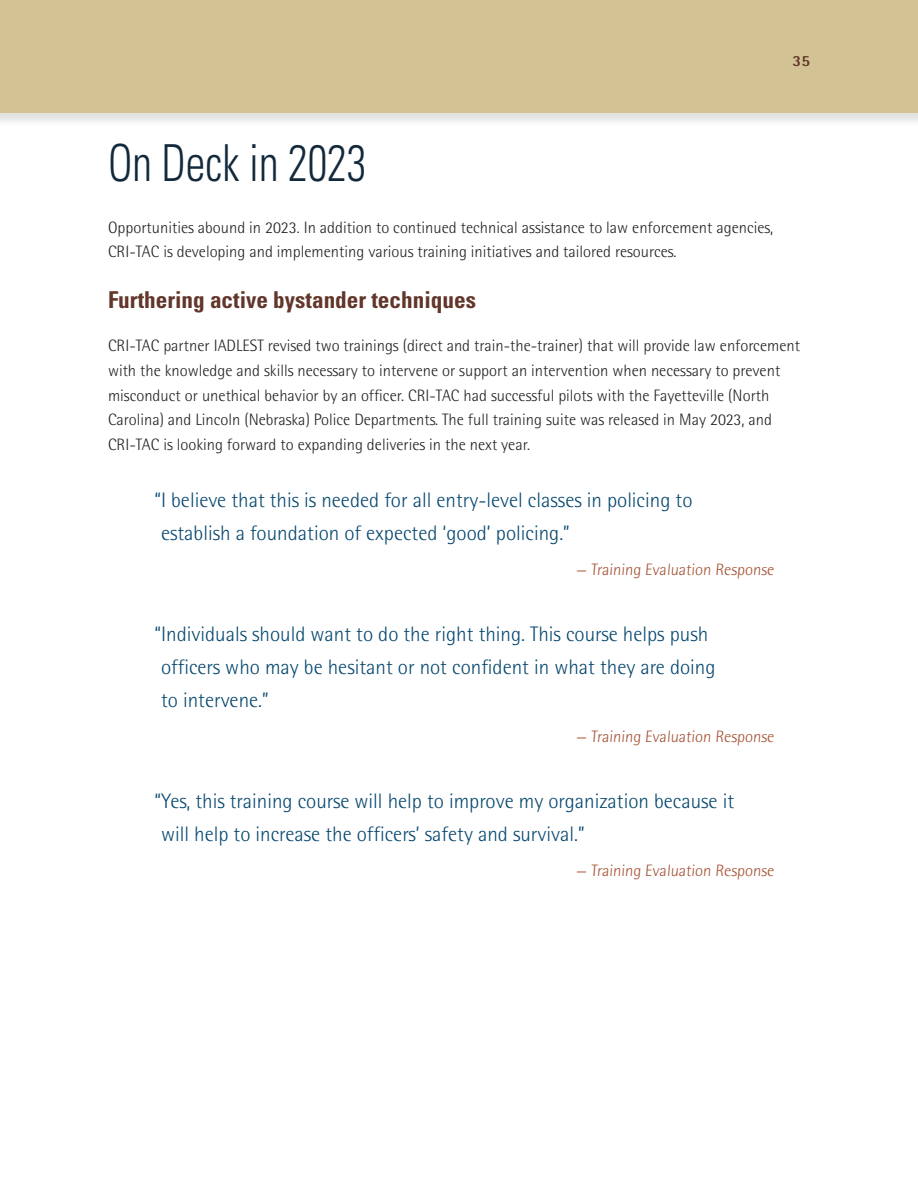
<style>
.page{position:relative;width:918px;height:1188px;background:#fff}
.page>*{position:absolute;margin:0;border:0;box-sizing:border-box;transform-origin:0 0}
.t1{font:300 condensed 51px "Univers LT Std";color:#12283b;scale:.86 1}
.t2{font:700 condensed 23.25px "Univers LT Std";color:#62362a}
.t3{font:300 21px/33px "Rotis Semi Sans Std";color:#06476e}
.t4{font:300 16.5px/24.8px "Rotis Semi Sans Std";color:#231f20}
.t5{font:300 16.5px "Rotis Semi Sans Std";color:#a55133}
.t6{font:800 15.6px "Rotis Semi Sans Std";color:#62362a}
</style>
<div class="page">
<div style="left:0;top:0;width:918px;height:127px;background:#231f20;opacity:.13"></div>
<div style="left:0;top:0;width:918px;height:112px;background:#d3c394"></div>
<p class="t6" style="left:793px;top:51px;width:19px">35</p>
<h2 class="t1" style="left:108px;top:132px;width:302px">On Deck in 2023</h2>
<p class="t4" style="left:108px;top:215px;width:667px">Opportunities abound in 2023. In addition to continued technical assistance to law enforcement agencies,<br>CRI-TAC is developing and implementing various training initiatives and tailored resources.</p>
<h3 class="t2" style="left:108px;top:286px;width:370px">Furthering active bystander techniques</h3>
<p class="t4" style="left:108px;top:333px;width:694px">CRI-TAC partner IADLEST revised two trainings (direct and train-the-trainer) that will provide law enforcement with the knowledge and skills necessary to intervene or support an intervention when necessary to prevent misconduct or unethical behavior by an officer. CRI-TAC had successful pilots with the Fayetteville (North Carolina) and Lincoln (Nebraska) Police Departments. The full training suite was released in May 2023, and CRI-TAC is looking forward to expanding deliveries in the next year.</p>
<p class="t3" style="left:161px;top:484px;width:533px;text-indent:-7px">“I believe that this is needed for all entry-level classes in policing to establish a foundation of expected ‘good’ policing.”</p>
<p class="t5" style="left:576px;top:560px;width:201px">— Training Evaluation Response</p>
<p class="t3" style="left:161px;top:617px;width:556px;text-indent:-7px">“Individuals should want to do the right thing. This course helps push officers who may be hesitant or not confident in what they are doing to intervene.”</p>
<p class="t5" style="left:576px;top:727px;width:201px">— Training Evaluation Response</p>
<p class="t3" style="left:161px;top:784px;width:575px;text-indent:-7px">“Yes, this training course will help to improve my organization because it will help to increase the officers’ safety and survival.”</p>
<p class="t5" style="left:576px;top:861px;width:201px">— Training Evaluation Response</p>
</div>
